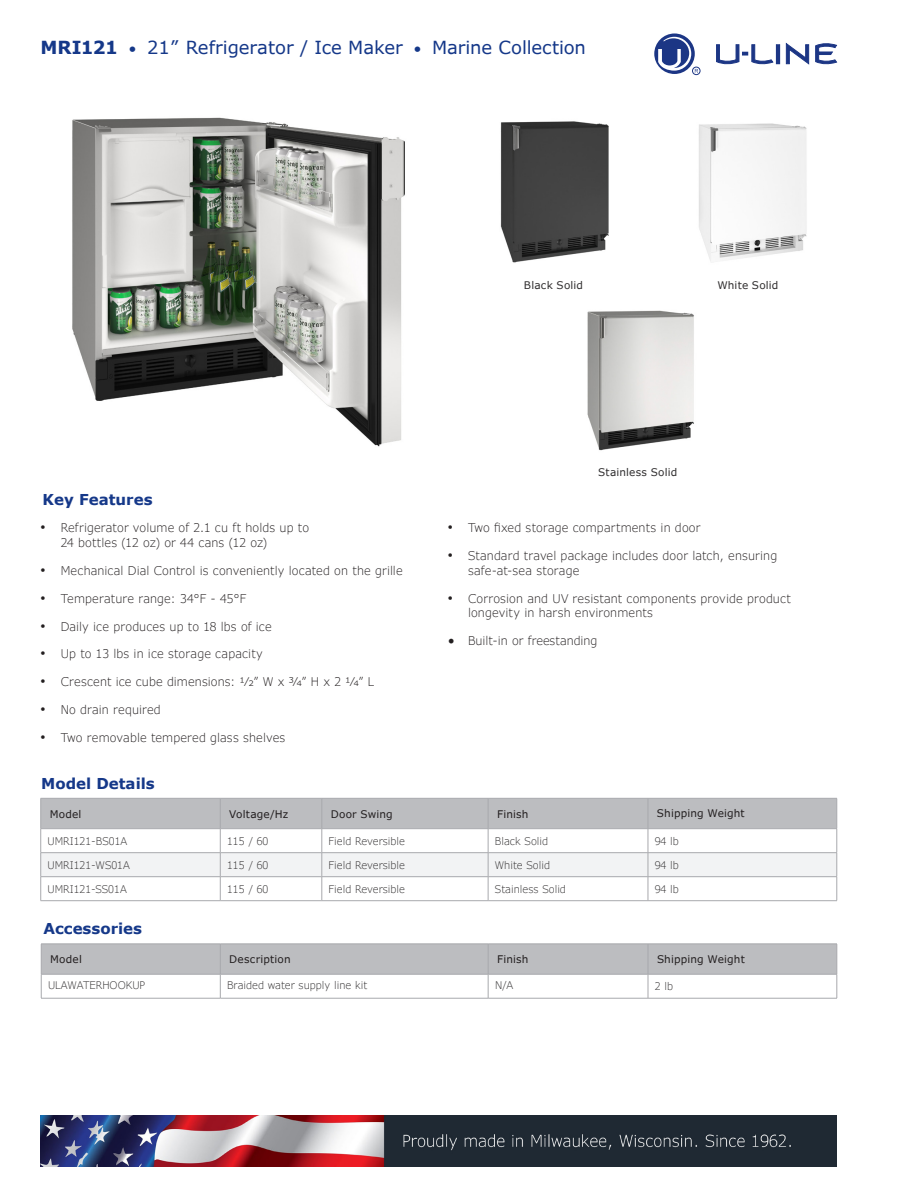
<style>
.page{position:relative;width:918px;height:1188px;background:#fff}
.page>*{position:absolute;margin:0;border:0;box-sizing:border-box;transform-origin:0 0}
.t1{font:18px "Verdana Pro";color:#153889}
.t2{font:700 15px "Verdana";color:#153889}
.t3{font:300 12px/14.4px "Verdana Pro";letter-spacing:.01em;color:#231f20}
.t4{font:300 10.5px "Verdana Pro";color:#312f30}
.t5{font:10.5px "Verdana Pro";letter-spacing:.015em;color:#231f20}
.t6{font:10.5px "Verdana Pro";letter-spacing:.015em;color:#312f30}
.s1{font-weight:700}
.s2{font-size:15px}
.s3{font-family:"Gill Sans";font-weight:400;font-size:14.25px}
.s4{font-family:"Minion Pro";font-weight:400;font-size:18px}
</style>
<div class="page">
<hr style="left:41px;top:998px;width:179px;height:1px;background:#a8a9ad">
<hr style="left:488px;top:998px;width:160px;height:1px;background:#a8a9ad">
<hr style="left:648px;top:998px;width:189px;height:1px;background:#a8a9ad">
<svg style="left:41px;top:944px;width:797px;height:54px"></svg>
<hr style="left:220px;top:998px;width:268px;height:1px;background:#a8a9ad">
<svg style="left:40px;top:798px;width:798px;height:102px"></svg>
<hr style="left:41px;top:900px;width:179px;height:1px;background:#a8a9ad">
<hr style="left:322px;top:900px;width:166px;height:1px;background:#a8a9ad">
<hr style="left:488px;top:900px;width:160px;height:1px;background:#a8a9ad">
<hr style="left:648px;top:900px;width:189px;height:1px;background:#a8a9ad">
<hr style="left:220px;top:828px;width:102px;height:1px;background:#a8a9ad">
<hr style="left:220px;top:852px;width:102px;height:1px;background:#a8a9ad">
<hr style="left:220px;top:876px;width:102px;height:1px;background:#a8a9ad">
<hr style="left:220px;top:900px;width:102px;height:1px;background:#a8a9ad">
<img style="left:41px;top:1115px;width:796px;height:51px">
<img style="left:72px;top:117px;width:333px;height:330px">
<img style="left:500px;top:121px;width:109px;height:142px">
<img style="left:699px;top:123px;width:108px;height:138px">
<img style="left:587px;top:310px;width:107px;height:141px">
<div style="left:776px;top:45px;width:4px;height:19px;border:1px solid #1c3685"></div>
<svg style="left:786px;top:43px;width:23px;height:21px"></svg>
<svg style="left:816px;top:43px;width:21px;height:21px"></svg>
<svg style="left:716px;top:45px;width:57px;height:20px"></svg>
<svg style="left:654px;top:33px;width:44px;height:41px"></svg>
<div style="left:692px;top:67px;width:8px;height:8px;border:1px solid #1c3685;border-radius:50%"></div>
<p class="t1" style="left:40px;top:36px;width:547px"><span class="s1">MRI121</span> <span class="s2">•</span> 21” Refrigerator / Ice Maker <span class="s2">•</span> Marine Collection</p>
<p class="t6" style="left:524px;top:278px;width:61px">Black Solid</p>
<p class="t6" style="left:717px;top:278px;width:63px">White Solid</p>
<p class="t2" style="left:43px;top:489px;width:111px">Key Features</p>
<p class="t3" style="left:61px;top:521px;width:250px;text-indent:-20px"><span class="s3">•</span> Refrigerator volume of 2.1 cu ft holds up to<br>24 bottles (12 oz) or 44 cans (12 oz)</p>
<p class="t3" style="left:41px;top:563px;width:364px"><span class="s3">•</span> Mechanical Dial Control is conveniently located on the grille</p>
<p class="t3" style="left:41px;top:591px;width:207px"><span class="s3">•</span> Temperature range: 34°F - 45°F</p>
<p class="t3" style="left:41px;top:619px;width:233px"><span class="s3">•</span> Daily ice produces up to 18 lbs of ice</p>
<p class="t3" style="left:41px;top:647px;width:224px"><span class="s3">•</span> Up to 13 lbs in ice storage capacity</p>
<p class="t3" style="left:41px;top:675px;width:335px"><span class="s3">•</span> Crescent ice cube dimensions: 1/2” W x 3/4” H x 2 1/4” L</p>
<p class="t3" style="left:41px;top:703px;width:122px"><span class="s3">•</span> No drain required</p>
<p class="t3" style="left:41px;top:731px;width:246px"><span class="s3">•</span> Two removable tempered glass shelves</p>
<p class="t2" style="left:41px;top:774px;width:115px">Model Details</p>
<p class="t6" style="left:598px;top:466px;width:81px">Stainless Solid</p>
<p class="t3" style="left:448px;top:521px;width:254px"><span class="s3">•</span> Two fixed storage compartments in door</p>
<p class="t3" style="left:468px;top:549px;width:311px;text-indent:-20px"><span class="s3">•</span> Standard travel package includes door latch, ensuring safe-at-sea storage</p>
<p class="t3" style="left:468px;top:591px;width:324px;text-indent:-20px"><span class="s3">•</span> Corrosion and UV resistant components provide product longevity in harsh environments</p>
<p class="t3" style="left:448px;top:634px;width:151px"><span class="s4">•</span> Built-in or freestanding</p>
<p class="t5" style="left:50px;top:807px;width:33px">Model</p>
<p class="t5" style="left:229px;top:807px;width:61px">Voltage/Hz</p>
<p class="t5" style="left:331px;top:807px;width:63px">Door Swing</p>
<p class="t5" style="left:497px;top:807px;width:33px">Finish</p>
<p class="t5" style="left:657px;top:807px;width:89px">Shipping Weight</p>
<p class="t4" style="left:48px;top:834px;width:81px">UMRI121-BS01A</p>
<p class="t4" style="left:227px;top:834px;width:43px">115 / 60</p>
<p class="t4" style="left:329px;top:834px;width:78px">Field Reversible</p>
<p class="t4" style="left:495px;top:834px;width:55px">Black Solid</p>
<p class="t4" style="left:655px;top:834px;width:26px">94 lb</p>
<p class="t4" style="left:48px;top:858px;width:84px">UMRI121-WS01A</p>
<p class="t4" style="left:227px;top:858px;width:43px">115 / 60</p>
<p class="t4" style="left:329px;top:858px;width:78px">Field Reversible</p>
<p class="t4" style="left:495px;top:858px;width:57px">White Solid</p>
<p class="t4" style="left:655px;top:858px;width:26px">94 lb</p>
<p class="t4" style="left:48px;top:882px;width:81px">UMRI121-SS01A</p>
<p class="t4" style="left:227px;top:882px;width:43px">115 / 60</p>
<p class="t4" style="left:329px;top:882px;width:78px">Field Reversible</p>
<p class="t4" style="left:495px;top:882px;width:73px">Stainless Solid</p>
<p class="t4" style="left:655px;top:882px;width:26px">94 lb</p>
<p class="t2" style="left:43px;top:919px;width:100px">Accessories</p>
<p class="t5" style="left:50px;top:953px;width:33px">Model</p>
<p class="t5" style="left:229px;top:953px;width:63px">Description</p>
<p class="t5" style="left:497px;top:953px;width:33px">Finish</p>
<p class="t5" style="left:657px;top:953px;width:89px">Shipping Weight</p>
<p class="t4" style="left:48px;top:979px;width:99px">ULAWATERHOOKUP</p>
<p class="t4" style="left:227px;top:979px;width:142px">Braided water supply line kit</p>
<p class="t4" style="left:495px;top:979px;width:20px">N/A</p>
<p class="t4" style="left:655px;top:980px;width:20px">2 lb</p>
</div>
